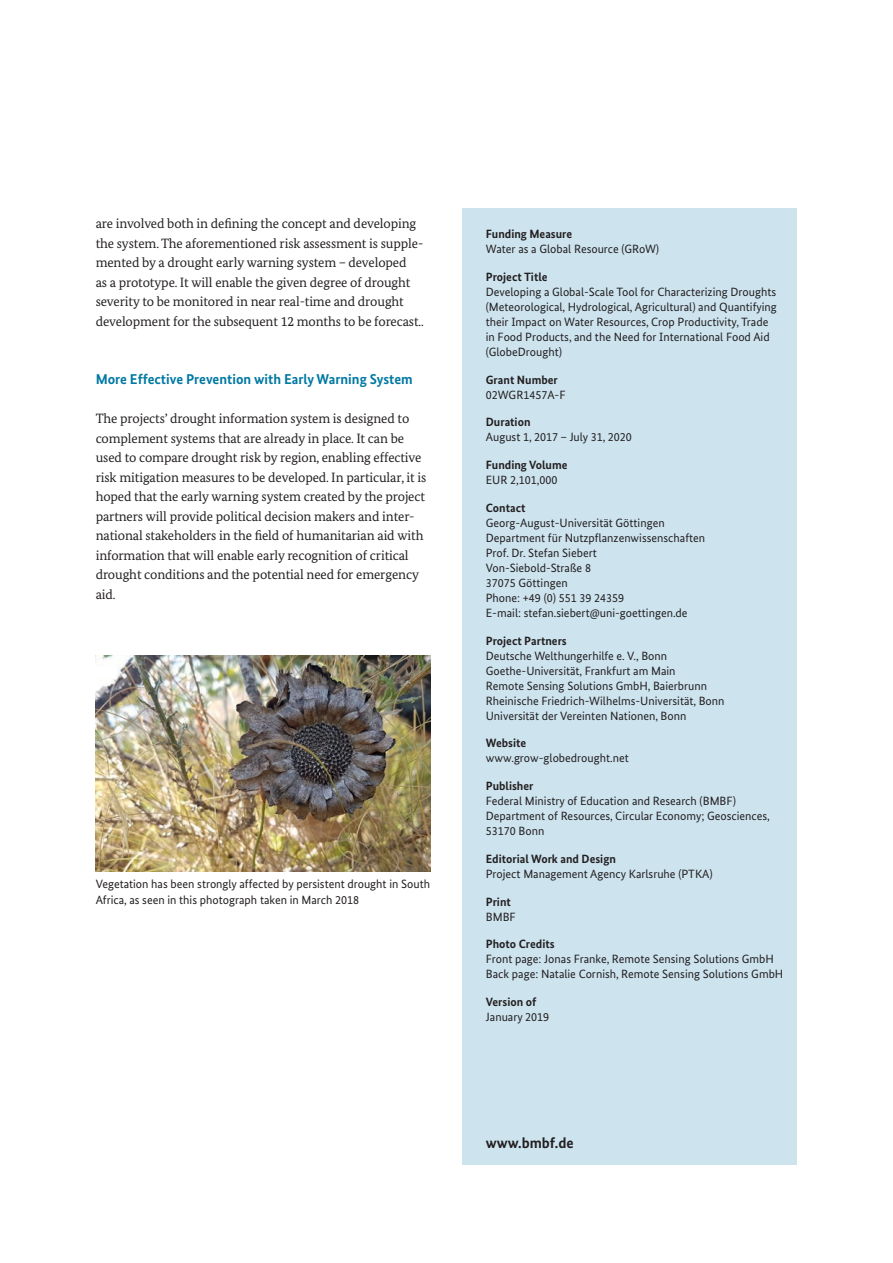
<style>
.page{position:relative;width:893px;height:1263px;background:#fff}
.page>*{position:absolute;margin:0;border:0;box-sizing:border-box;transform-origin:0 0}
.t1{font:700 15px "Bundes Sans";color:#231f20}
.t2{font:700 14.25px "Bundes Sans";color:#0079a3}
.t3{font:13.5px/19.5px "Bundes Serif";letter-spacing:-.01em;color:#231f20}
.t4{font:12px/15px "Bundes Sans";color:#231f20}
.t5{font:700 12px "Bundes Sans";color:#231f20}
</style>
<div class="page">
<div style="left:462px;top:209px;width:335px;height:956px;background:#cde4ef"></div>
<img style="left:96px;top:656px;width:335px;height:215px">
<p class="t3" style="left:96px;top:214px;width:330px">are involved both in defining the concept and developing the system. The aforementioned risk assessment is supple&shy;mented by a drought early warning system – developed<br>as a prototype. It will enable the given degree of drought severity to be monitored in near real-time and drought development for the subsequent 12 months to be forecast..</p>
<p class="t2" style="left:96px;top:371px;width:319px">More Effective Prevention with Early Warning System</p>
<p class="t3" style="left:96px;top:409px;width:332px">The projects’ drought information system is designed to complement systems that are already in place. It can be used to compare drought risk by region, enabling effective risk mitigation measures to be developed. In particular, it is hoped that the early warning system created by the project partners will provide political decision makers and inter&shy;national stakeholders in the field of humanitarian aid with information that will enable early recognition of critical drought conditions and the potential need for emergency aid.</p>
<p class="t4" style="left:96px;top:876px;width:336px;line-height:15.8px">Vegetation has been strongly affected by persistent drought in South<br>Africa, as seen in this photograph taken in March 2018</p>
<p class="t5" style="left:486px;top:227px;width:88px">Funding Measure</p>
<p class="t4" style="left:486px;top:241px;width:175px">Water as a Global Resource (GRoW)</p>
<p class="t5" style="left:486px;top:269px;width:63px">Project Title</p>
<p class="t4" style="left:486px;top:284px;width:293px">Developing a Global-Scale Tool for Characterizing Droughts (Meteorological, Hydrological, Agricultural) and Quantifying their Impact on Water Resources, Crop Productivity, Trade in Food Products, and the Need for International Food Aid (GlobeDrought)</p>
<p class="t5" style="left:486px;top:372px;width:74px">Grant Number</p>
<p class="t4" style="left:486px;top:387px;width:81px">02WGR1457A-F</p>
<p class="t5" style="left:486px;top:415px;width:46px">Duration</p>
<p class="t4" style="left:486px;top:430px;width:148px">August 1, 2017 – July 31, 2020</p>
<p class="t5" style="left:486px;top:458px;width:83px">Funding Volume</p>
<p class="t4" style="left:486px;top:472px;width:73px">EUR 2,101,000</p>
<p class="t5" style="left:486px;top:500px;width:41px">Contact</p>
<p class="t4" style="left:486px;top:515px;width:221px">Georg-August-Universität Göttingen<br>Department für Nutzpflanzenwissenschaften<br>Prof. Dr. Stefan Siebert<br>Von-Siebold-Straße 8<br>37075 Göttingen<br>Phone: +49 (0) 551 39 24359<br>E-mail: stefan.siebert@uni-goettingen.de</p>
<p class="t5" style="left:486px;top:633px;width:82px">Project Partners</p>
<p class="t4" style="left:486px;top:648px;width:240px">Deutsche Welthungerhilfe e. V., Bonn Goethe-Universität, Frankfurt am Main<br>Remote Sensing Solutions GmbH, Baierbrunn Rheinische Friedrich-Wilhelms-Universität, Bonn Universität der Vereinten Nationen, Bonn</p>
<p class="t5" style="left:486px;top:736px;width:42px">Website</p>
<p class="t4" style="left:486px;top:751px;width:144px">www.grow-globedrought.net</p>
<p class="t5" style="left:486px;top:779px;width:49px">Publisher</p>
<p class="t4" style="left:486px;top:793px;width:286px">Federal Ministry of Education and Research (BMBF)<br>Department of Resources, Circular Economy; Geosciences,<br>53170 Bonn</p>
<p class="t5" style="left:486px;top:851px;width:132px">Editorial Work and Design</p>
<p class="t4" style="left:486px;top:866px;width:228px">Project Management Agency Karlsruhe (PTKA)</p>
<p class="t5" style="left:486px;top:894px;width:27px">Print</p>
<p class="t4" style="left:486px;top:909px;width:31px">BMBF</p>
<p class="t5" style="left:486px;top:937px;width:70px">Photo Credits</p>
<p class="t4" style="left:486px;top:952px;width:299px">Front page: Jonas Franke, Remote Sensing Solutions GmbH<br>Back page: Natalie Cornish, Remote Sensing Solutions GmbH</p>
<p class="t5" style="left:486px;top:995px;width:52px">Version of</p>
<p class="t4" style="left:486px;top:1009px;width:65px">January 2019</p>
<p class="t1" style="left:486px;top:1134px;width:89px">www.bmbf.de</p>
</div>
